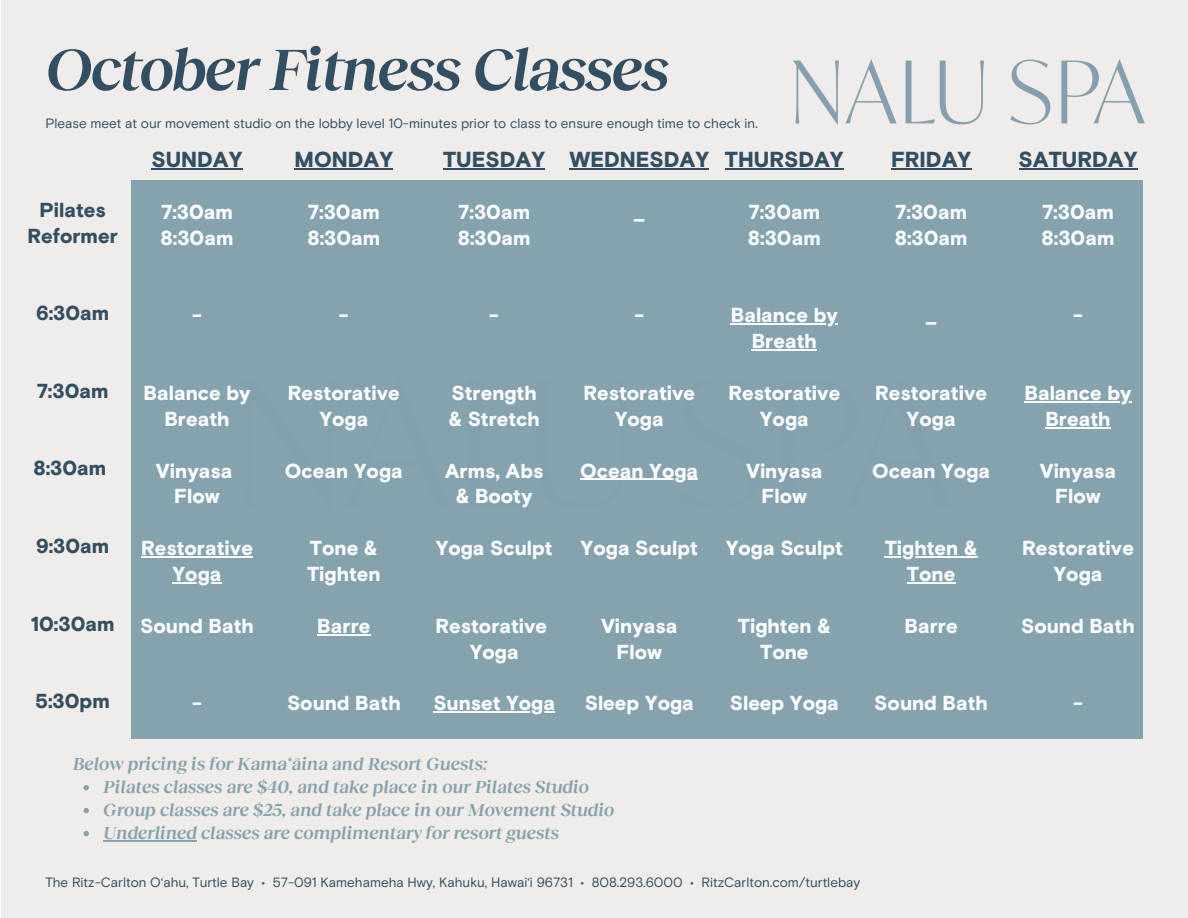
<style>
.page{position:relative;width:1188px;height:918px;background:#fff}
.page>*{position:absolute;margin:0;border:0;box-sizing:border-box;transform-origin:0 0}
.t1{font:italic 600 60px "Reckless Neue";letter-spacing:-.025em;color:#304f62}
.t2{font:900 21.75px "Basis Grotesque Pro";color:#304f62}
.t3{font:900 20.25px/26px "Basis Grotesque Pro";color:#fcfcfc;text-align:center}
.t4{font:900 20.25px/26px "Basis Grotesque Pro";color:#304f62;text-align:center}
.t5{font:900 20.25px/26px "Basis Grotesque Pro";color:#f8fcf9}
.t6{font:italic 600 18px/23px "Reckless Neue";color:#84a3ae}
.t7{font:13.5px "Basis Grotesque Pro";color:#304f62}
</style>
<div class="page">
<div style="left:1px;top:0;width:1187px;height:918px;background:#efecea"></div>
<div style="left:131px;top:181px;width:1012px;height:558px;background:#84a3ae"></div>
<svg style="left:84px;top:785px;width:5px;height:5px"></svg>
<svg style="left:84px;top:808px;width:5px;height:5px"></svg>
<svg style="left:84px;top:831px;width:5px;height:5px"></svg>
<hr style="left:103px;top:840px;width:94px;height:2px;background:#84a3ae">
<hr style="left:295px;top:168px;width:98px;height:1px;background:#304f62">
<hr style="left:317px;top:634px;width:53px;height:1px;background:#fcfcfc">
<hr style="left:151px;top:168px;width:92px;height:1px;background:#304f62">
<hr style="left:141px;top:556px;width:112px;height:1px;background:#fcfcfc">
<hr style="left:173px;top:582px;width:49px;height:1px;background:#fcfcfc">
<hr style="left:443px;top:168px;width:102px;height:1px;background:#304f62">
<hr style="left:433px;top:712px;width:122px;height:1px;background:#fcfcfc">
<hr style="left:569px;top:168px;width:140px;height:1px;background:#304f62">
<hr style="left:580px;top:479px;width:118px;height:1px;background:#fcfcfc">
<hr style="left:725px;top:168px;width:119px;height:1px;background:#304f62">
<hr style="left:731px;top:323px;width:107px;height:2px;background:#fcfcfc">
<hr style="left:752px;top:349px;width:65px;height:1px;background:#fcfcfc">
<hr style="left:885px;top:556px;width:93px;height:1px;background:#fcfcfc">
<hr style="left:907px;top:582px;width:48px;height:1px;background:#fcfcfc">
<hr style="left:1024px;top:401px;width:108px;height:1px;background:#fcfcfc">
<hr style="left:1045px;top:427px;width:66px;height:1px;background:#fcfcfc">
<img style="left:748px;top:59px;width:397px;height:122px">
<h2 class="t1" style="left:45px;top:31px;width:626px">October Fitness Classes</h2>
<p class="t7" style="left:45px;top:114px;width:714px">Please meet at our movement studio on the lobby level 10-minutes prior to class to ensure enough time to check in.</p>
<p class="t4" style="left:27px;top:196px;width:92px">Pilates<br>Reformer</p>
<p class="t2" style="left:151px;top:145px;width:93px">SUNDAY</p>
<p class="t3" style="left:161px;top:198px;width:74px;text-align:left">7:30am<br>8:30am</p>
<p class="t2" style="left:295px;top:145px;width:100px">MONDAY</p>
<p class="t3" style="left:307px;top:198px;width:74px;text-align:left">7:30am<br>8:30am</p>
<p class="t2" style="left:443px;top:145px;width:103px">TUESDAY</p>
<p class="t3" style="left:458px;top:198px;width:74px;text-align:left">7:30am<br>8:30am</p>
<p class="t2" style="left:569px;top:145px;width:141px">WEDNESDAY</p>
<p class="t3" style="left:634px;top:198px;width:12px">_</p>
<p class="t2" style="left:725px;top:145px;width:120px">THURSDAY</p>
<p class="t5" style="left:748px;top:198px;width:74px">7:30am<br>8:30am</p>
<p class="t2" style="left:891px;top:145px;width:82px">FRIDAY</p>
<p class="t5" style="left:895px;top:198px;width:74px">7:30am<br>8:30am</p>
<p class="t4" style="left:36px;top:299px;width:75px">6:30am</p>
<p class="t4" style="left:37px;top:377px;width:73px">7:30am</p>
<p class="t4" style="left:33px;top:454px;width:74px">8:30am</p>
<p class="t4" style="left:36px;top:532px;width:75px">9:30am</p>
<p class="t4" style="left:31px;top:610px;width:85px">10:30am</p>
<p class="t4" style="left:36px;top:687px;width:76px">5:30pm</p>
<p class="t3" style="left:192px;top:301px;width:11px">-</p>
<p class="t3" style="left:144px;top:379px;width:109px">Balance by<br>Breath</p>
<p class="t3" style="left:156px;top:457px;width:78px">Vinyasa<br>Flow</p>
<p class="t3" style="left:141px;top:534px;width:113px">Restorative<br>Yoga</p>
<p class="t3" style="left:140px;top:612px;width:115px">Sound Bath</p>
<p class="t3" style="left:192px;top:689px;width:11px">-</p>
<p class="t3" style="left:339px;top:301px;width:11px">-</p>
<p class="t3" style="left:288px;top:379px;width:113px">Restorative<br>Yoga</p>
<p class="t3" style="left:285px;top:457px;width:119px">Ocean Yoga</p>
<p class="t3" style="left:307px;top:534px;width:75px;text-align:left">Tone &amp;<br>Tighten</p>
<p class="t3" style="left:317px;top:612px;width:55px">Barre</p>
<p class="t3" style="left:287px;top:689px;width:115px">Sound Bath</p>
<p class="t3" style="left:489px;top:301px;width:11px">-</p>
<p class="t3" style="left:634px;top:301px;width:11px">-</p>
<p class="t3" style="left:448px;top:379px;width:93px;text-align:left">Strength &amp; Stretch</p>
<p class="t3" style="left:445px;top:457px;width:100px">Arms, Abs &amp; Booty</p>
<p class="t3" style="left:436px;top:534px;width:119px">Yoga Sculpt</p>
<p class="t3" style="left:436px;top:612px;width:113px">Restorative<br>Yoga</p>
<p class="t3" style="left:433px;top:689px;width:123px">Sunset Yoga</p>
<p class="t3" style="left:583px;top:379px;width:113px">Restorative<br>Yoga</p>
<p class="t3" style="left:580px;top:457px;width:119px">Ocean Yoga</p>
<p class="t3" style="left:581px;top:534px;width:119px">Yoga Sculpt</p>
<p class="t3" style="left:601px;top:612px;width:78px">Vinyasa<br>Flow</p>
<p class="t3" style="left:585px;top:689px;width:111px">Sleep Yoga</p>
<p class="t3" style="left:731px;top:301px;width:109px">Balance by<br>Breath</p>
<p class="t3" style="left:728px;top:379px;width:113px">Restorative<br>Yoga</p>
<p class="t3" style="left:746px;top:457px;width:78px">Vinyasa<br>Flow</p>
<p class="t3" style="left:726px;top:534px;width:119px">Yoga Sculpt</p>
<p class="t3" style="left:738px;top:612px;width:95px">Tighten &amp;<br>Tone</p>
<p class="t3" style="left:730px;top:689px;width:111px">Sleep Yoga</p>
<p class="t3" style="left:926px;top:301px;width:12px">_</p>
<p class="t3" style="left:875px;top:379px;width:113px">Restorative<br>Yoga</p>
<p class="t3" style="left:872px;top:457px;width:119px">Ocean Yoga</p>
<p class="t3" style="left:885px;top:534px;width:95px">Tighten &amp;<br>Tone</p>
<p class="t3" style="left:905px;top:612px;width:55px">Barre</p>
<p class="t3" style="left:874px;top:689px;width:115px">Sound Bath</p>
<p class="t6" style="left:103px;top:752px;width:513px;text-indent:-31px">Below pricing is for Kama‘āina and Resort Guests:<br>Pilates classes are $40, and take place in our Pilates Studio Group classes are $25, and take place in our Movement Studio Underlined classes are complimentary for resort guests</p>
<p class="t7" style="left:45px;top:873px;width:816px">The Ritz-Carlton O‘ahu, Turtle Bay • 57-091 Kamehameha Hwy, Kahuku, Hawai‘i 96731 • 808.293.6000 • RitzCarlton.com/turtlebay</p>
<p class="t2" style="left:1019px;top:145px;width:120px">SATURDAY</p>
<p class="t3" style="left:1042px;top:198px;width:74px;text-align:left">7:30am<br>8:30am</p>
<p class="t3" style="left:1073px;top:301px;width:11px">-</p>
<p class="t3" style="left:1024px;top:379px;width:109px">Balance by<br>Breath</p>
<p class="t3" style="left:1040px;top:457px;width:78px">Vinyasa<br>Flow</p>
<p class="t3" style="left:1022px;top:534px;width:113px">Restorative<br>Yoga</p>
<p class="t3" style="left:1021px;top:612px;width:115px">Sound Bath</p>
<p class="t3" style="left:1073px;top:689px;width:11px">-</p>
</div>
